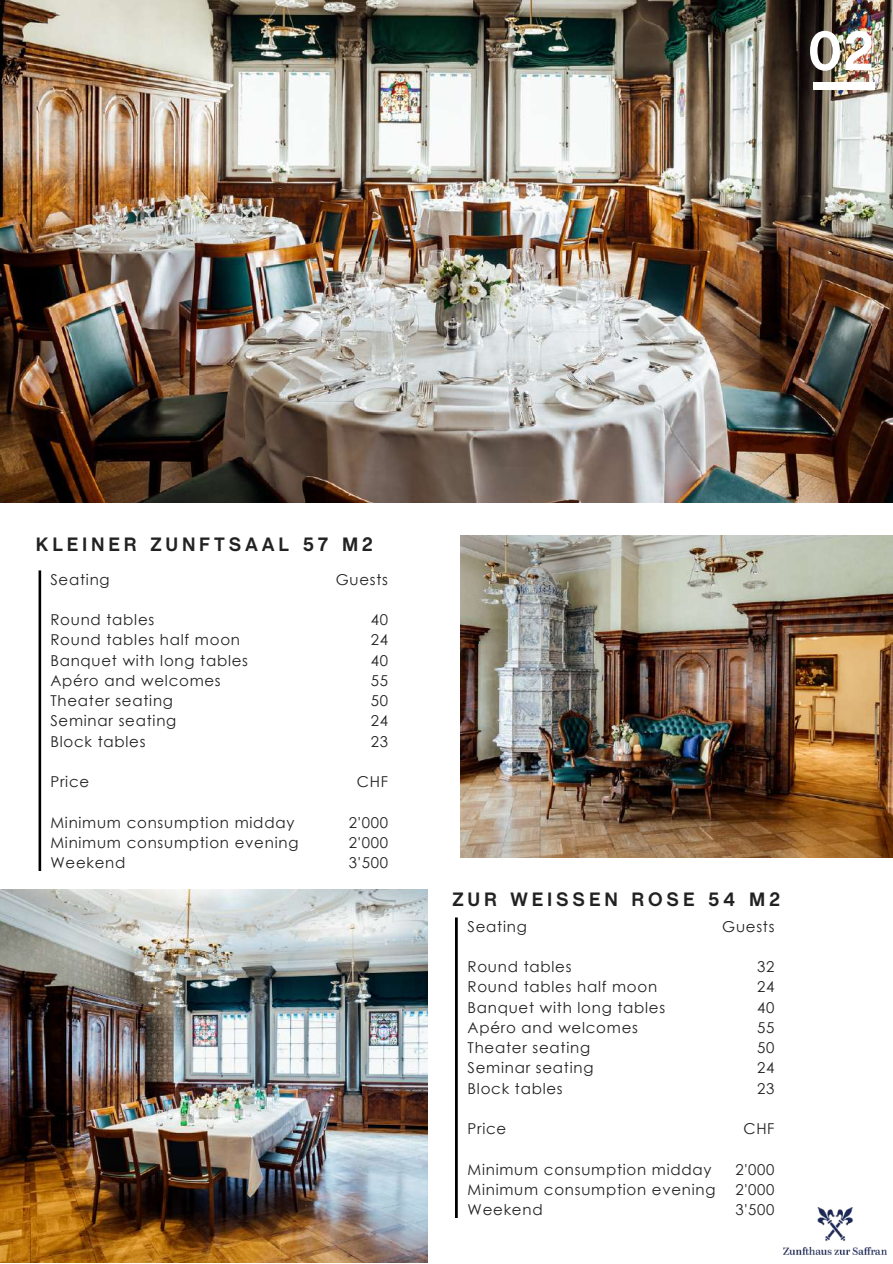
<style>
.page{position:relative;width:893px;height:1264px;background:#fff}
.page>*{position:absolute;margin:0;border:0;box-sizing:border-box;transform-origin:0 0}
.t1{font:700 56.25px "Chalet";color:#fff}
.t2{font:700 19.8px "Chalet";letter-spacing:.19em;color:#222}
.t3{font:15px/20.2px "Century Gothic";letter-spacing:.05em;color:#222}
</style>
<div class="page">
<svg style="left:39px;top:570px;width:2px;height:301px"></svg>
<img style="left:0;top:0;width:892px;height:502px">
<img style="left:0;top:889px;width:427px;height:373px">
<img style="left:461px;top:535px;width:431px;height:322px">
<svg style="left:455px;top:917px;width:2px;height:301px"></svg>
<div style="left:812px;top:82px;width:62px;height:7px;background:#fff"></div>
<img style="left:783px;top:1207px;width:103px;height:47px">
<h1 class="t1" style="left:807px;top:28px;width:69px">02</h1>
<h2 class="t2" style="left:36px;top:536px;width:338px">KLEINER ZUNFTSAAL 57 M2</h2>
<p class="t3" style="left:50px;top:568px;width:61px">Seating</p>
<p class="t3" style="left:50px;top:609px;width:199px">Round tables<br>Round tables half moon<br>Banquet with long tables<br>Apéro and welcomes<br>Theater seating<br>Seminar seating<br>Block tables</p>
<p class="t3" style="left:50px;top:771px;width:40px">Price</p>
<p class="t3" style="left:50px;top:811px;width:249px">Minimum consumption midday<br>Minimum consumption evening<br>Weekend</p>
<p class="t3" style="left:335px;top:568px;width:54px">Guests</p>
<p class="t3" style="left:371px;top:609px;width:19px;text-align:justify">40<br>24<br>40<br>55<br>50<br>24<br>23</p>
<p class="t3" style="left:357px;top:771px;width:33px">CHF</p>
<p class="t3" style="left:349px;top:811px;width:41px;text-align:justify">2'000<br>2'000<br>3'500</p>
<h2 class="t2" style="left:452px;top:891px;width:329px">ZUR WEISSEN ROSE 54 M2</h2>
<p class="t3" style="left:467px;top:915px;width:61px">Seating</p>
<p class="t3" style="left:467px;top:956px;width:199px">Round tables<br>Round tables half moon<br>Banquet with long tables<br>Apéro and welcomes<br>Theater seating<br>Seminar seating<br>Block tables</p>
<p class="t3" style="left:467px;top:1118px;width:40px">Price</p>
<p class="t3" style="left:467px;top:1158px;width:249px">Minimum consumption midday<br>Minimum consumption evening<br>Weekend</p>
<p class="t3" style="left:722px;top:915px;width:54px">Guests</p>
<p class="t3" style="left:757px;top:956px;width:19px;text-align:justify">32<br>24<br>40<br>55<br>50<br>24<br>23</p>
<p class="t3" style="left:743px;top:1118px;width:33px">CHF</p>
<p class="t3" style="left:735px;top:1158px;width:41px;text-align:justify">2'000<br>2'000<br>3'500</p>
</div>
